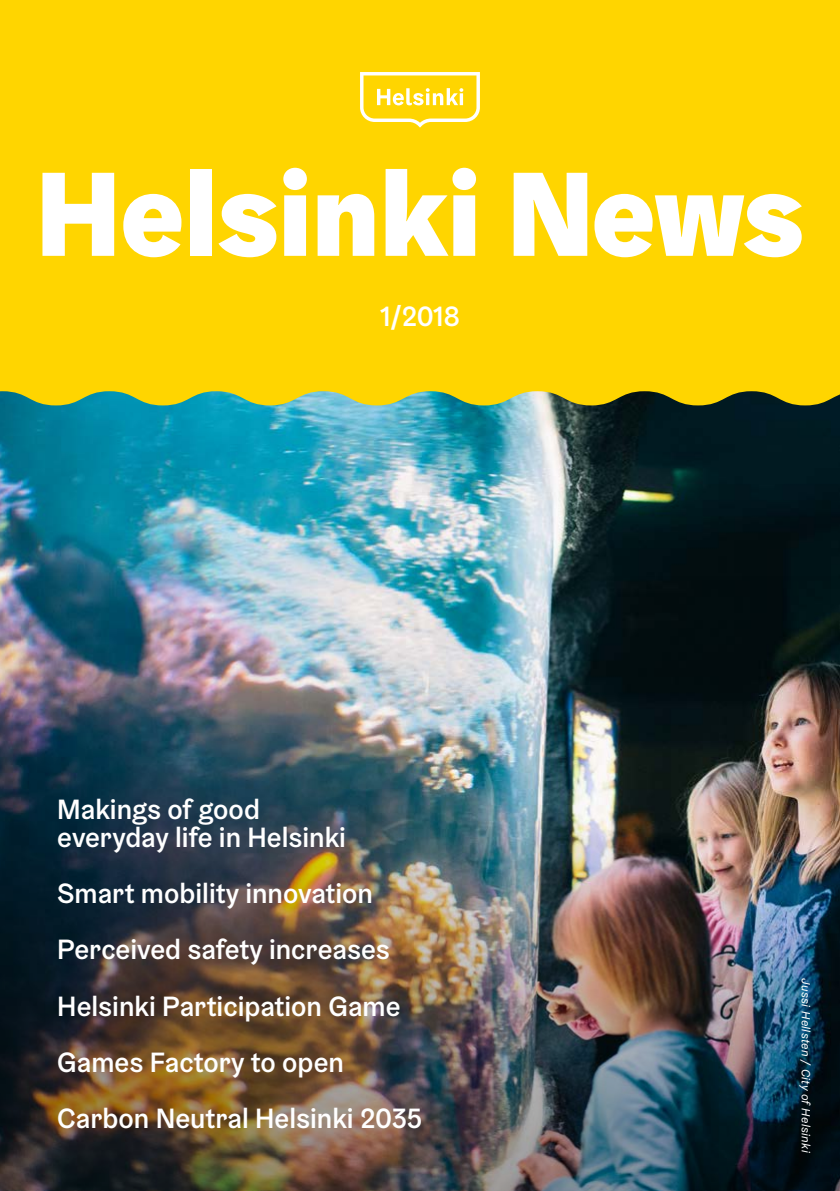
<style>
.page{position:relative;width:840px;height:1191px;background:#fff}
.page>*{position:absolute;margin:0;border:0;box-sizing:border-box;transform-origin:0 0}
.t1{font:900 120px "Helsinki Grotesk";color:#fff}
.t2{font:500 28px/56.4px "Helsinki Grotesk";color:#fff}
.t3{font:italic 12px "Helsinki Grotesk";letter-spacing:.035em;color:#fff}
</style>
<div class="page">
<img style="left:0;top:405px;width:839px;height:171px">
<img style="left:0;top:576px;width:839px;height:615px">
<div style="left:0;top:0;width:839px;height:405px;background:#ffd500"></div>
<svg style="left:360px;top:72px;width:119px;height:56px"></svg>
<h1 class="t1" style="left:36px;top:136px;width:768px">Helsinki News</h1>
<p class="t2" style="left:380px;top:287px;width:81px">1/2018</p>
<p class="t2" style="left:57px;top:794px;width:290px;line-height:28px">Makings of good everyday life in Helsinki</p>
<p class="t2" style="left:57px;top:864px;width:366px">Smart mobility innovation<br>Perceived safety increases<br>Helsinki Participation Game<br>Games Factory to open<br>Carbon Neutral Helsinki 2035</p>
<p class="t3" style="left:812px;top:978px;width:176px;rotate:90deg">Jussi Hellsten / City of Helsinki</p>
</div>
